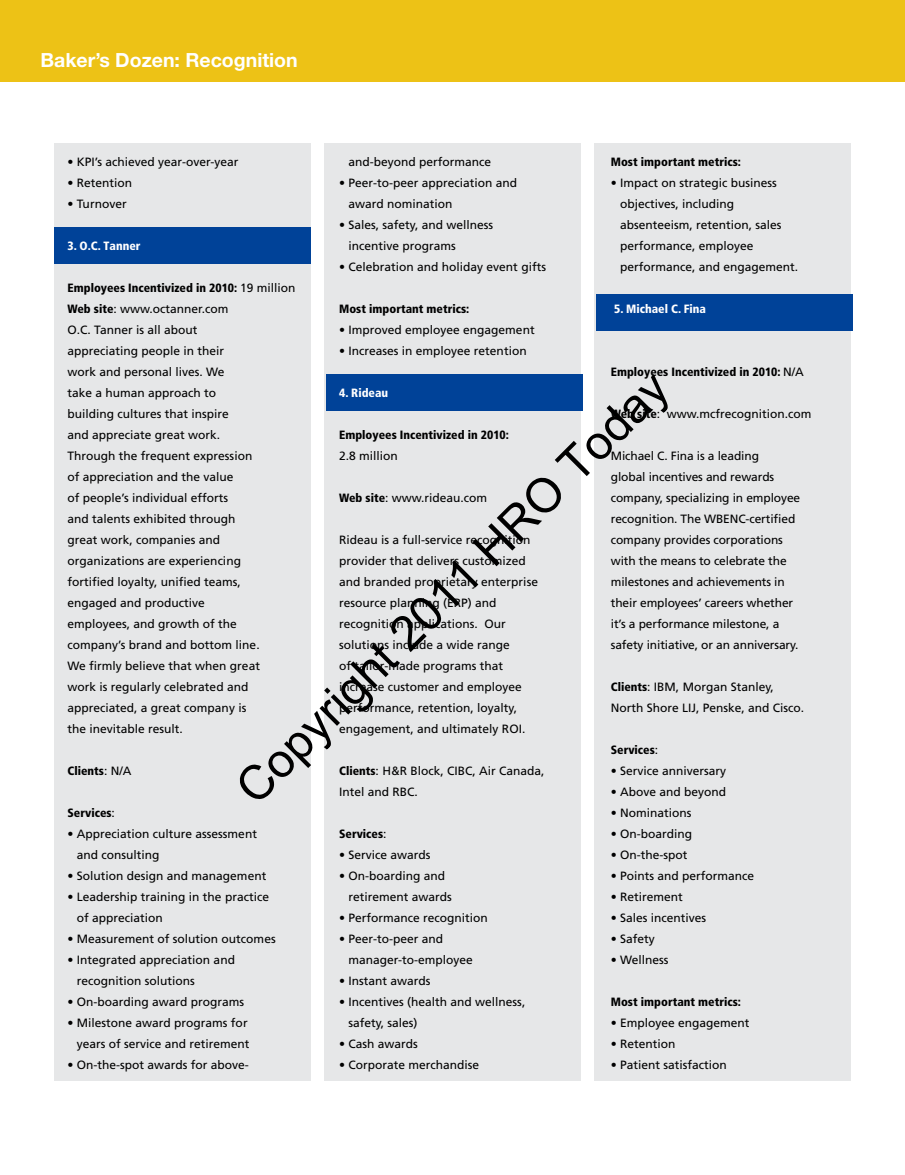
<style>
.page{position:relative;width:905px;height:1175px;background:#fff}
.page>*{position:absolute;margin:0;border:0;box-sizing:border-box;transform-origin:0 0}
.t1{font:47.55px "Arial";color:#000}
.t2{font:700 19.5px "Helvetica Neue";color:#fff}
.t3{font:12px/21px "Frutiger";color:#000}
.t4{font:900 condensed 12px "Frutiger";color:#000}
.t5{font:900 condensed 12px "Frutiger";color:#fff}
.s1{font-weight:900;font-stretch:condensed}
.s2{font-weight:400;font-stretch:normal}
</style>
<div class="page">
<div style="left:0;top:0;width:904px;height:81px;background:#edc216"></div>
<div style="left:324px;top:122px;width:257px;height:958px;background:#e6e7e8"></div>
<div style="left:594px;top:122px;width:257px;height:958px;background:#e6e7e8"></div>
<div style="left:54px;top:122px;width:257px;height:958px;background:#e6e7e8"></div>
<div style="left:54px;top:227px;width:257px;height:37px;background:#004298"></div>
<div style="left:595px;top:294px;width:257px;height:37px;background:#004298"></div>
<div style="left:326px;top:374px;width:256px;height:37px;background:#004298"></div>
<div style="left:0;top:82px;width:904px;height:60px;background:#fff"></div>
<h2 class="t2" style="left:40px;top:48px;width:259px">Baker’s Dozen: Recognition</h2>
<p class="t4" style="left:610px;top:154px;width:132px">Most important metrics:</p>
<p class="t3" style="left:620px;top:172px;width:180px;text-indent:-9px">• Impact on strategic business objectives, including absenteeism, retention, sales performance, employee performance, and engagement.</p>
<p class="t5" style="left:614px;top:301px;width:93px">5. Michael C. Fina</p>
<p class="t3" style="left:348px;top:151px;width:144px">and-beyond performance</p>
<p class="t3" style="left:348px;top:172px;width:170px;text-indent:-9px">• Peer-to-peer appreciation and award nomination</p>
<p class="t3" style="left:348px;top:214px;width:146px;text-indent:-9px">• Sales, safety, and wellness incentive programs</p>
<p class="t3" style="left:339px;top:256px;width:208px">• Celebration and holiday event gifts</p>
<p class="t4" style="left:339px;top:302px;width:132px">Most important metrics:</p>
<p class="t3" style="left:339px;top:319px;width:197px">• Improved employee engagement</p>
<p class="t3" style="left:339px;top:340px;width:189px">• Increases in employee retention</p>
<p class="t5" style="left:339px;top:386px;width:50px">4. Rideau</p>
<p class="t4" style="left:339px;top:428px;width:171px">Employees Incentivized in 2010:</p>
<p class="t3" style="left:339px;top:445px;width:60px">2.8 million</p>
<p class="t3" style="left:339px;top:487px;width:149px"><span class="s1">Web site</span>: www.rideau.com</p>
<p class="t3" style="left:339px;top:529px;width:200px">Rideau is a full-service recognition provider that delivers customized and branded proprietary enterprise resource planning (ERP) and recognition applications. Our solutions include a wide range<br>of tailor-made programs that increase customer and employee performance, retention, loyalty, engagement, and ultimately ROI.</p>
<p class="t3" style="left:339px;top:760px;width:207px"><span class="s1">Clients</span>: H&amp;R Block, CIBC, Air Canada,<br>Intel and RBC.</p>
<p class="t4" style="left:339px;top:827px;width:49px">Services<span class="s2">:</span></p>
<p class="t3" style="left:339px;top:844px;width:93px">• Service awards</p>
<p class="t3" style="left:348px;top:865px;width:105px;text-indent:-9px">• On-boarding and retirement awards</p>
<p class="t3" style="left:339px;top:907px;width:150px">• Performance recognition</p>
<p class="t3" style="left:348px;top:928px;width:126px;text-indent:-9px">• Peer-to-peer and manager-to-employee</p>
<p class="t3" style="left:339px;top:970px;width:93px">• Instant awards</p>
<p class="t3" style="left:348px;top:991px;width:178px;text-indent:-9px">• Incentives (health and wellness, safety, sales)</p>
<p class="t3" style="left:339px;top:1033px;width:80px">• Cash awards</p>
<p class="t3" style="left:339px;top:1054px;width:142px">• Corporate merchandise</p>
<p class="t3" style="left:68px;top:151px;width:172px">• KPI’s achieved year-over-year</p>
<p class="t3" style="left:68px;top:172px;width:66px">• Retention</p>
<p class="t3" style="left:68px;top:193px;width:61px">• Turnover</p>
<p class="t5" style="left:68px;top:239px;width:74px">3. O.C. Tanner</p>
<p class="t3" style="left:68px;top:277px;width:229px"><span class="s1">Employees Incentivized in 2010:</span> 19 million<br><span class="s1">Web site</span>: www.octanner.com<br>O.C. Tanner is all about<br>appreciating people in their<br>work and personal lives. We<br>take a human approach to<br>building cultures that inspire<br>and appreciate great work.<br>Through the frequent expression<br>of appreciation and the value<br>of people’s individual efforts<br>and talents exhibited through<br>great work, companies and organizations are experiencing<br>fortified loyalty, unified teams,<br>engaged and productive<br>employees, and growth of the company’s brand and bottom line.<br>We firmly believe that when great<br>work is regularly celebrated and appreciated, a great company is<br>the inevitable result.</p>
<p class="t4" style="left:68px;top:764px;width:65px">Clients<span class="s2">: N/A</span></p>
<p class="t4" style="left:68px;top:806px;width:49px">Services<span class="s2">:</span></p>
<p class="t3" style="left:77px;top:823px;width:182px;text-indent:-9px">• Appreciation culture assessment and consulting</p>
<p class="t3" style="left:68px;top:865px;width:200px">• Solution design and management</p>
<p class="t3" style="left:77px;top:886px;width:194px;text-indent:-9px">• Leadership training in the practice of appreciation</p>
<p class="t3" style="left:68px;top:928px;width:210px">• Measurement of solution outcomes</p>
<p class="t3" style="left:77px;top:949px;width:160px;text-indent:-9px">• Integrated appreciation and recognition solutions</p>
<p class="t3" style="left:68px;top:991px;width:178px">• On-boarding award programs</p>
<p class="t3" style="left:68px;top:1012px;width:183px;text-align:right">• Milestone award programs for years of service and retirement</p>
<p class="t3" style="left:68px;top:1054px;width:183px">• On-the-spot awards for above-</p>
<p class="t4" style="left:610px;top:364px;width:195px">Employees Incentivized in 2010: <span class="s2">N/A</span></p>
<p class="t3" style="left:610px;top:403px;width:202px"><span class="s1">Web site</span>: www.mcfrecognition.com</p>
<p class="t3" style="left:610px;top:445px;width:191px">Michael C. Fina is a leading<br>global incentives and rewards company, specializing in employee recognition. The WBENC-certified company provides corporations with the means to celebrate the milestones and achievements in their employees’ careers whether it’s a performance milestone, a safety initiative, or an anniversary.</p>
<p class="t3" style="left:610px;top:676px;width:195px"><span class="s1">Clients</span>: IBM, Morgan Stanley,<br>North Shore LIJ, Penske, and Cisco.</p>
<p class="t4" style="left:610px;top:742px;width:49px">Services<span class="s2">:</span></p>
<p class="t3" style="left:610px;top:760px;width:117px">• Service anniversary</p>
<p class="t3" style="left:610px;top:781px;width:117px">• Above and beyond</p>
<p class="t3" style="left:610px;top:802px;width:82px">• Nominations</p>
<p class="t3" style="left:610px;top:823px;width:83px">• On-boarding</p>
<p class="t3" style="left:610px;top:844px;width:78px">• On-the-spot</p>
<p class="t3" style="left:610px;top:865px;width:145px">• Points and performance</p>
<p class="t3" style="left:610px;top:886px;width:74px">• Retirement</p>
<p class="t3" style="left:610px;top:907px;width:97px">• Sales incentives</p>
<p class="t3" style="left:610px;top:928px;width:46px">• Safety</p>
<p class="t3" style="left:610px;top:949px;width:59px">• Wellness</p>
<p class="t4" style="left:610px;top:994px;width:132px">Most important metrics:</p>
<p class="t3" style="left:610px;top:1012px;width:140px">• Employee engagement</p>
<p class="t3" style="left:610px;top:1033px;width:66px">• Retention</p>
<p class="t3" style="left:610px;top:1054px;width:118px">• Patient satisfaction</p>
<h1 class="t1" style="left:222px;top:772px;width:589px;rotate:-45deg">Copyright 2011 HRO Today</h1>
</div>
